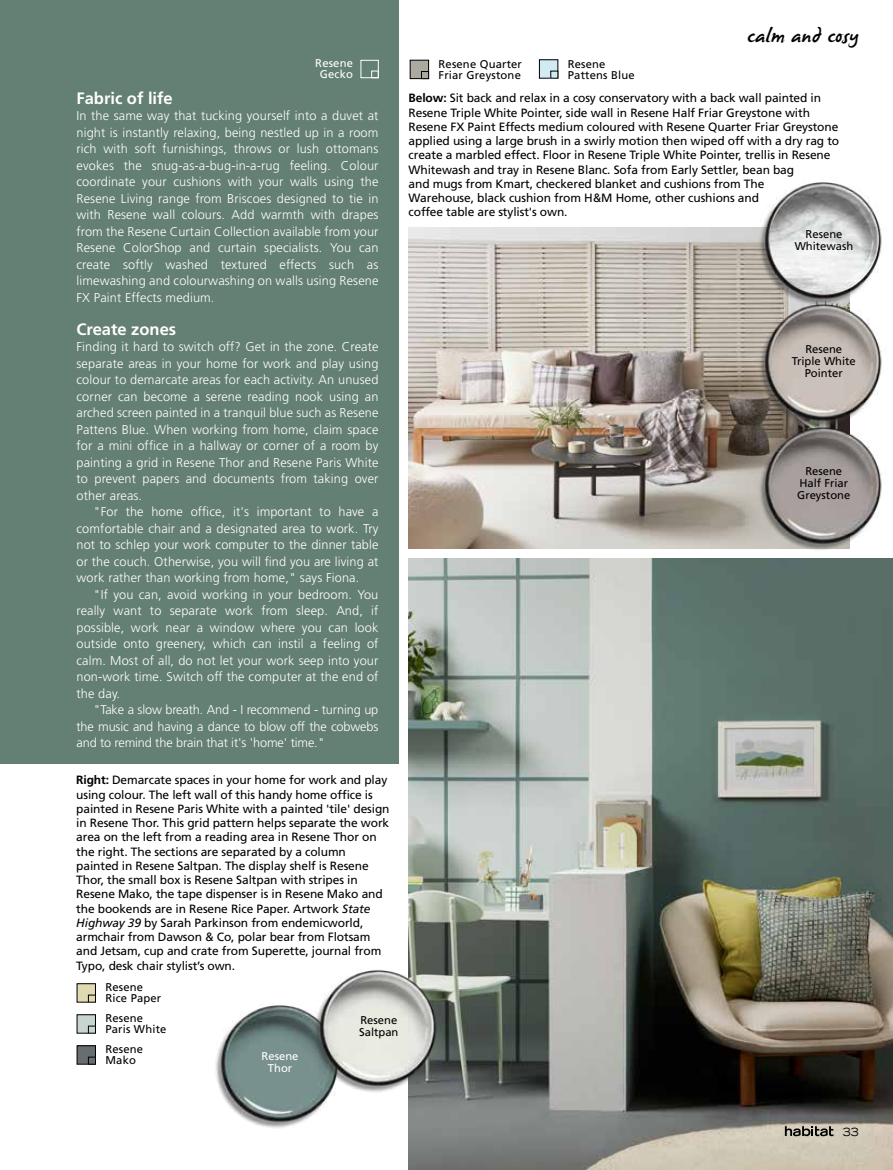
<style>
.page{position:relative;width:893px;height:1170px;background:#fff}
.page>*{position:absolute;margin:0;border:0;box-sizing:border-box;transform-origin:0 0}
.t1{font:19.5px "James Paul";letter-spacing:.035em;color:#000}
.t2{font:700 16.5px "Frutiger LT Std";color:#fff}
.t3{font:300 12.75px/16.5px "Frutiger";letter-spacing:.01em;color:#fff;text-align:justify}
.t4{font:12px/14.2px "Frutiger";letter-spacing:-.01em;color:#000}
.t5{font:11.25px/11.2px "Frutiger";letter-spacing:.015em;color:#000}
.t6{font:11.25px/12px "Frutiger LT Std";color:#000;text-align:center}
.t7{font:11.25px/11.2px "Frutiger";letter-spacing:.015em;color:#fff;text-align:center}
.t8{font:11.25px/12px "Frutiger LT Std";color:#fff;text-align:center}
.t9{font:expanded 11.25px "Trade Gothic LH";color:#000}
.s1{font-weight:700}
.s2{font-style:italic}
</style>
<div class="page">
<img style="left:409px;top:227px;width:440px;height:322px">
<img style="left:409px;top:558px;width:484px;height:611px">
<div style="left:0;top:0;width:398px;height:764px;background:#647f73"></div>
<div style="left:77px;top:983px;width:18px;height:19px;background:#e1dab1"></div>
<div style="left:77px;top:983px;width:19px;height:19px;border:1px solid #000"></div>
<div style="left:88px;top:994px;width:8px;height:8px;border:1px solid #000"></div>
<div style="left:77px;top:1014px;width:18px;height:19px;background:#c7d5cf"></div>
<div style="left:77px;top:1014px;width:19px;height:19px;border:1px solid #000"></div>
<div style="left:88px;top:1025px;width:8px;height:8px;border:1px solid #000"></div>
<div style="left:77px;top:1045px;width:18px;height:19px;background:#676e70"></div>
<div style="left:77px;top:1045px;width:19px;height:19px;border:1px solid #000"></div>
<div style="left:88px;top:1056px;width:8px;height:8px;border:1px solid #000"></div>
<img style="left:213px;top:997px;width:132px;height:132px;border-radius:65px">
<img style="left:311px;top:962px;width:132px;height:132px;border-radius:65px">
<img style="left:756px;top:419px;width:132px;height:132px;border-radius:65px">
<img style="left:756px;top:297px;width:132px;height:132px;border-radius:65px">
<div style="left:410px;top:60px;width:19px;height:19px;background:#aca9a1"></div>
<div style="left:410px;top:60px;width:19px;height:19px;border:1px solid #000"></div>
<div style="left:421px;top:71px;width:8px;height:8px;border:1px solid #000"></div>
<div style="left:539px;top:60px;width:19px;height:18px;background:#d2eaf3"></div>
<div style="left:539px;top:59px;width:19px;height:19px;border:1px solid #000"></div>
<img style="left:756px;top:175px;width:132px;height:132px;border-radius:65px">
<img style="left:769px;top:185px;width:110px;height:109px;border-radius:55px">
<div style="left:361px;top:60px;width:18px;height:18px;border:1px solid #fff"></div>
<div style="left:371px;top:71px;width:8px;height:7px;border:1px solid #fff"></div>
<svg style="left:785px;top:1126px;width:48px;height:10px"></svg>
<p class="t7" style="left:315px;top:57px;width:39px">Resene<br>Gecko</p>
<p class="t2" style="left:77px;top:88px;width:98px">Fabric of life</p>
<p class="t3" style="left:77px;top:107px;width:303px">In the same way that tucking yourself into a duvet at night is instantly relaxing, being nestled up in a room rich with soft furnishings, throws or lush ottomans evokes the snug-as-a-bug-in-a-rug feeling. Colour coordinate your cushions with your walls using the Resene Living range from Briscoes designed to tie in with Resene wall colours. Add warmth with drapes from the Resene Curtain Collection available from your Resene ColorShop and curtain specialists. You can create softly washed textured effects such as limewashing and colourwashing on walls using Resene FX Paint Effects medium.</p>
<p class="t2" style="left:77px;top:319px;width:101px">Create zones</p>
<p class="t3" style="left:77px;top:338px;width:303px">Finding it hard to switch off? Get in the zone. Create separate areas in your home for work and play using colour to demarcate areas for each activity. An unused corner can become a serene reading nook using an arched screen painted in a tranquil blue such as Resene Pattens Blue. When working from home, claim space for a mini office in a hallway or corner of a room by painting a grid in Resene Thor and Resene Paris White to prevent papers and documents from taking over other areas.</p>
<p class="t3" style="left:77px;top:503px;width:303px;text-indent:17px">"For the home office, it's important to have a comfortable chair and a designated area to work. Try not to schlep your work computer to the dinner table or the couch. Otherwise, you will find you are living at work rather than working from home," says Fiona.</p>
<p class="t3" style="left:77px;top:586px;width:303px;text-indent:17px">"If you can, avoid working in your bedroom. You really want to separate work from sleep. And, if possible, work near a window where you can look outside onto greenery, which can instil a feeling of calm. Most of all, do not let your work seep into your non-work time. Switch off the computer at the end of the day.</p>
<p class="t3" style="left:77px;top:701px;width:303px;text-indent:17px">"Take a slow breath. And - I recommend - turning up the music and having a dance to blow off the cobwebs and to remind the brain that it's 'home' time."</p>
<p class="t4" style="left:76px;top:772px;width:315px"><span class="s1">Right:</span> Demarcate spaces in your home for work and play using colour. The left wall of this handy home office is painted in Resene Paris White with a painted 'tile' design in Resene Thor. This grid pattern helps separate the work area on the left from a reading area in Resene Thor on the right. The sections are separated by a column painted in Resene Saltpan. The display shelf is Resene Thor, the small box is Resene Saltpan with stripes in Resene Mako, the tape dispenser is in Resene Mako and the bookends are in Resene Rice Paper. Artwork <span class="s2">State Highway 39</span> by Sarah Parkinson from endemicworld, armchair from Dawson &amp; Co, polar bear from Flotsam and Jetsam, cup and crate from Superette, journal from Typo, desk chair stylist’s own.</p>
<p class="t5" style="left:105px;top:981px;width:57px">Resene<br>Rice Paper</p>
<p class="t5" style="left:105px;top:1012px;width:63px">Resene<br>Paris White</p>
<p class="t5" style="left:105px;top:1043px;width:39px">Resene<br>Mako</p>
<p class="t8" style="left:262px;top:1049px;width:38px">Resene<br>Thor</p>
<p class="t6" style="left:359px;top:1014px;width:41px;text-align:left">Resene<br>Saltpan</p>
<p class="t5" style="left:439px;top:58px;width:85px">Resene Quarter<br>Friar Greystone</p>
<p class="t5" style="left:568px;top:58px;width:68px">Resene<br>Pattens Blue</p>
<h1 class="t1" style="left:747px;top:26px;width:113px">calm and cosy</h1>
<p class="t4" style="left:409px;top:91px;width:432px"><span class="s1">Below:</span> Sit back and relax in a cosy conservatory with a back wall painted in Resene Triple White Pointer, side wall in Resene Half Friar Greystone with Resene FX Paint Effects medium coloured with Resene Quarter Friar Greystone applied using a large brush in a swirly motion then wiped off with a dry rag to create a marbled effect. Floor in Resene Triple White Pointer, trellis in Resene Whitewash and tray in Resene Blanc. Sofa from Early Settler, bean bag<br>and mugs from Kmart, checkered blanket and cushions from The<br>Warehouse, black cushion from H&amp;M Home, other cushions and<br>coffee table are stylist's own.</p>
<p class="t6" style="left:795px;top:228px;width:60px">Resene<br>Whitewash</p>
<p class="t6" style="left:792px;top:343px;width:66px">Resene<br>Triple White<br>Pointer</p>
<p class="t6" style="left:797px;top:465px;width:55px">Resene<br>Half Friar<br>Greystone</p>
<p class="t9" style="left:843px;top:1124px;width:18px">33</p>
</div>
